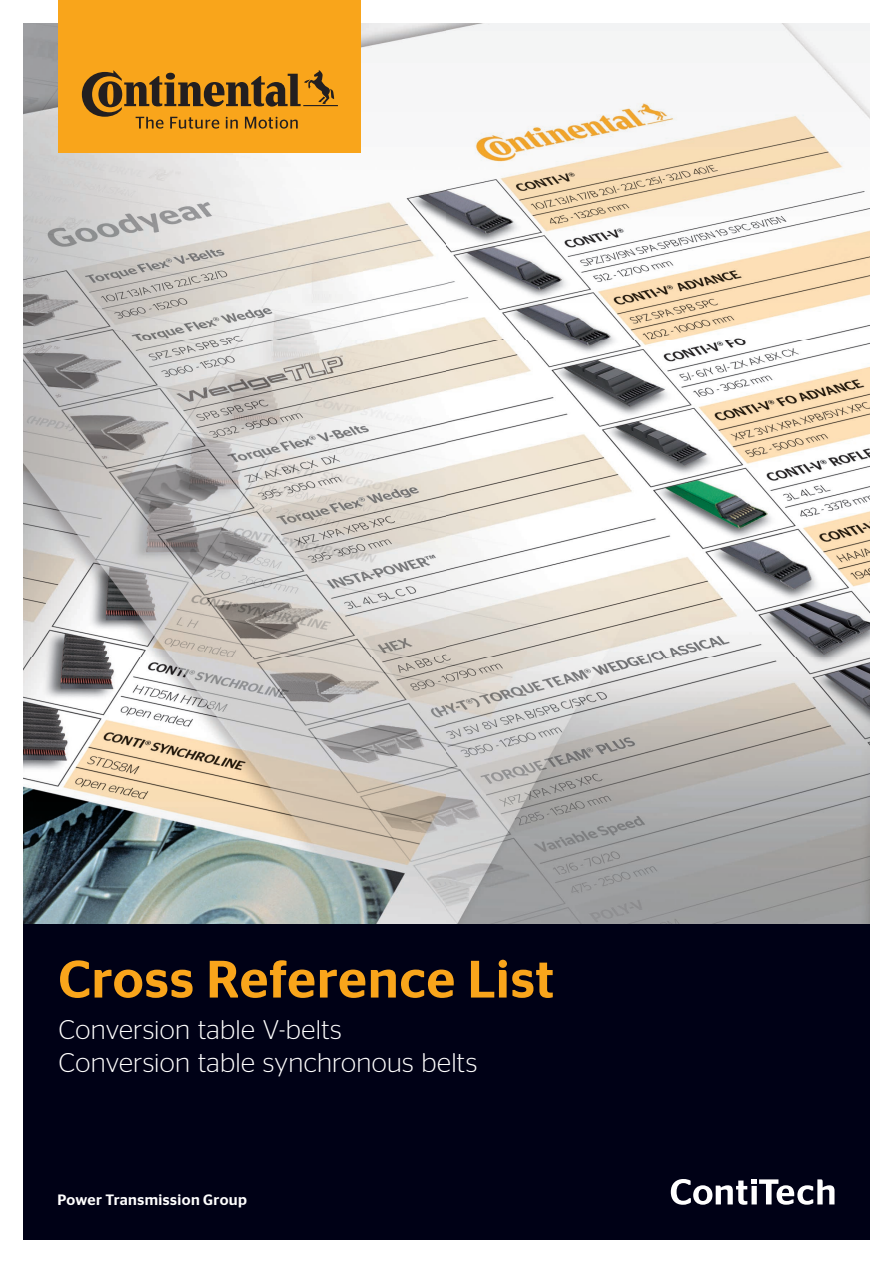
<style>
.page{position:relative;width:893px;height:1263px;background:#fff}
.page>*{position:absolute;margin:0;border:0;box-sizing:border-box;transform-origin:0 0}
.t1{font:500 52.5px "Stag Sans";letter-spacing:.015em;color:#f9a51b}
.t2{font:300 27px/33px "Stag Sans";letter-spacing:.015em;color:#fff}
.t3{font:500 15px "Stag Sans";letter-spacing:.025em;color:#fff}
</style>
<div class="page">
<img style="left:23px;top:23px;width:847px;height:901px">
<div style="left:23px;top:924px;width:847px;height:315px;background:#000116"></div>
<div style="left:58px;top:0;width:303px;height:152px;background:#f9a51b"></div>
<svg style="left:82px;top:70px;width:256px;height:59px"></svg>
<svg style="left:671px;top:1179px;width:163px;height:26px"></svg>
<h1 class="t1" style="left:58px;top:949px;width:497px">Cross Reference List</h1>
<p class="t2" style="left:58px;top:1012px;width:420px">Conversion table V-belts<br>Conversion table synchronous belts</p>
<p class="t3" style="left:57px;top:1190px;width:191px">Power Transmission Group</p>
</div>
